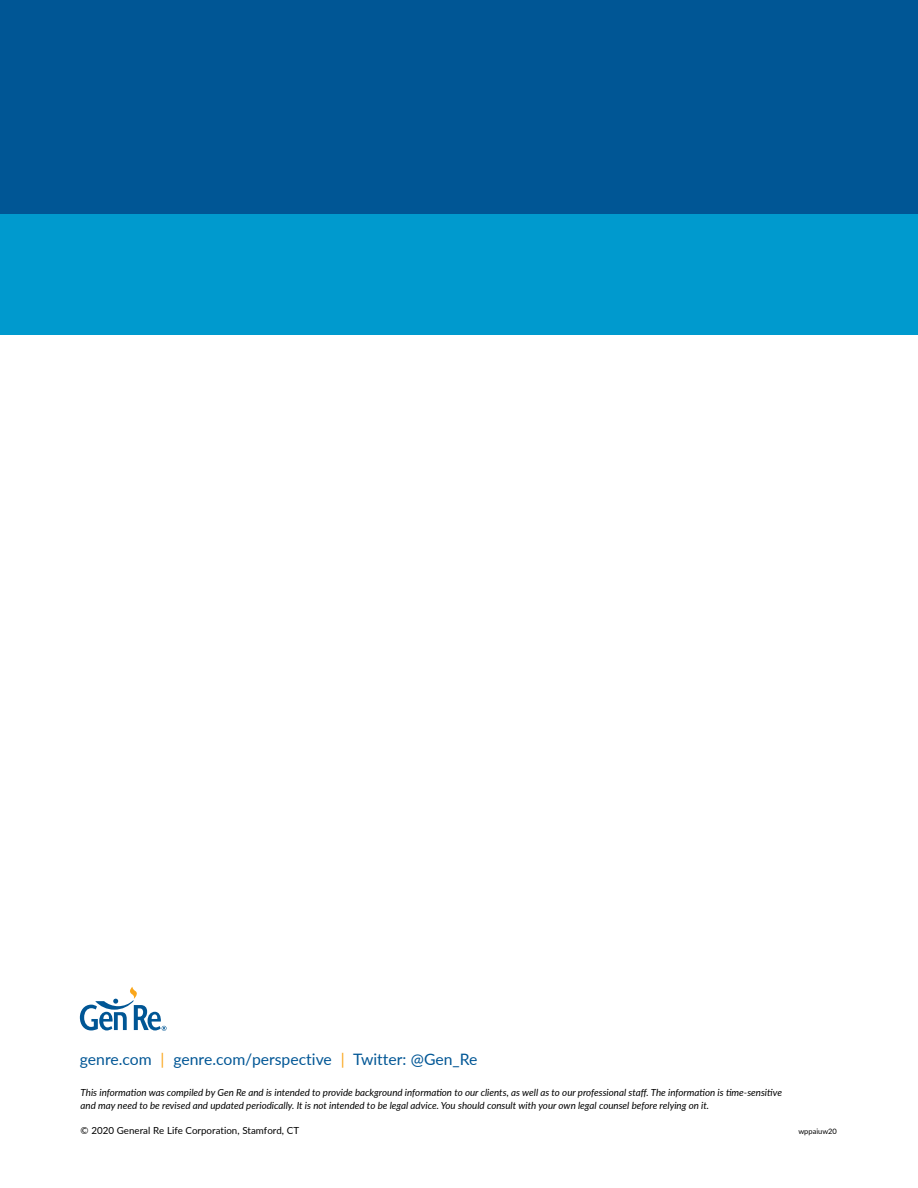
<style>
.page{position:relative;width:918px;height:1188px;background:#fff}
.page>*{position:absolute;margin:0;border:0;box-sizing:border-box;transform-origin:0 0}
.t1{font:15.75px "Lato";color:#005695}
.t2{font:italic 9.75px/13.5px "Lato";color:#000}
.t3{font:9.75px "Lato";color:#000}
.t4{font:7.5px "Lato";color:#000}
.s1{color:#faa61a}
</style>
<div class="page">
<div style="left:0;top:0;width:918px;height:279px;background:#005695"></div>
<div style="left:0;top:214px;width:918px;height:121px;background:#009ace"></div>
<svg style="left:80px;top:987px;width:87px;height:44px"></svg>
<h1 class="t1" style="left:80px;top:1048px;width:399px">genre.com <span class="s1">|</span> genre.com/perspective <span class="s1">|</span> Twitter: @Gen_Re</h1>
<p class="t2" style="left:81px;top:1085px;width:703px">This information was compiled by Gen Re and is intended to provide background information to our clients, as well as to our professional staff. The information is time-sensitive and may need to be revised and updated periodically. It is not intended to be legal advice. You should consult with your own legal counsel before relying on it.</p>
<p class="t3" style="left:81px;top:1123px;width:220px">© 2020 General Re Life Corporation, Stamford, CT</p>
<p class="t4" style="left:798px;top:1126px;width:40px">wppaiuw20</p>
</div>
